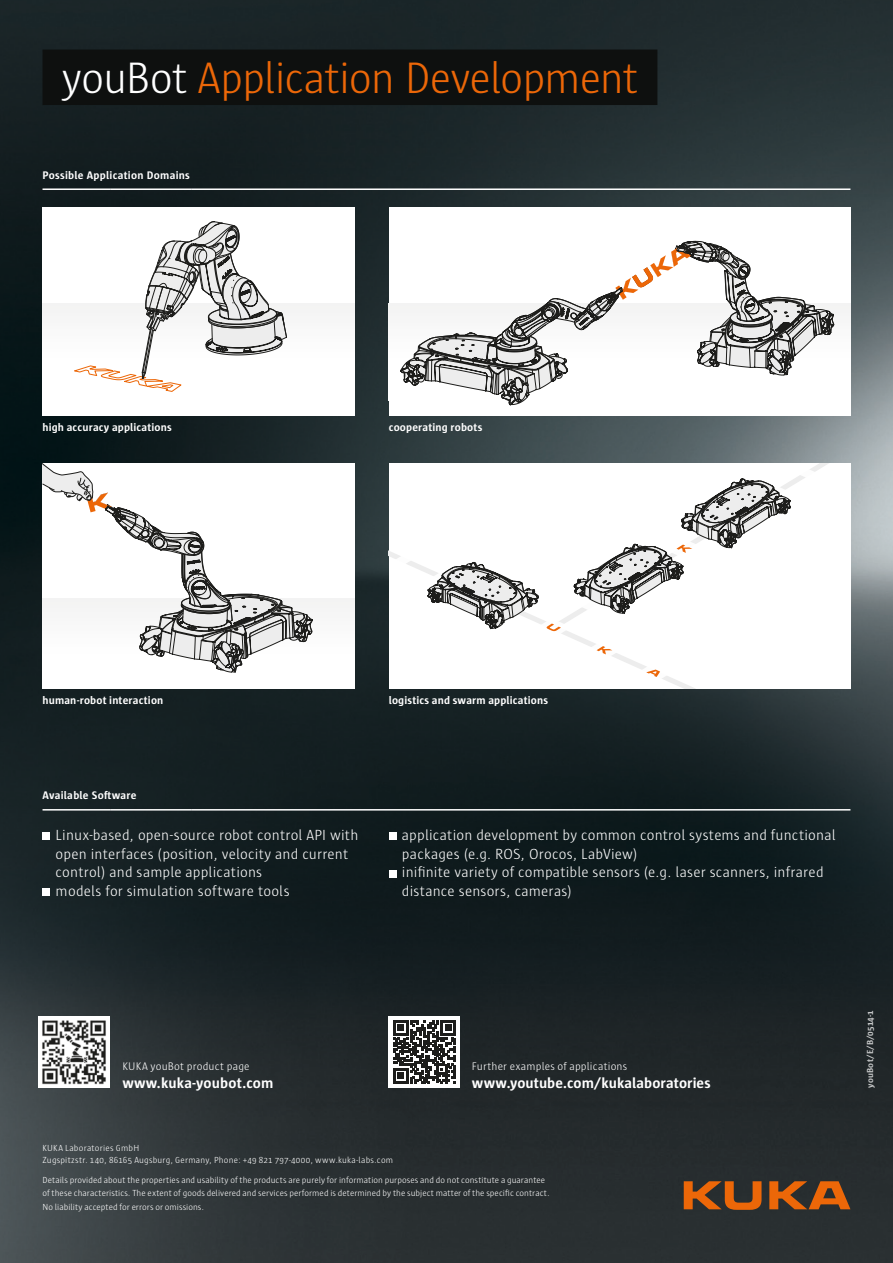
<style>
.page{position:relative;width:893px;height:1263px;background:#fff}
.page>*{position:absolute;margin:0;border:0;box-sizing:border-box;transform-origin:0 0}
.t1{font:300 45px "Sun LTKUKA";letter-spacing:-.025em;color:#ec6708}
.t2{font:300 15px/18.6px "Sun KUKA";letter-spacing:.01em;color:#fff}
.t3{font:700 15px "Sun KUKA";letter-spacing:.005em;color:#fff}
.t4{font:700 11.25px "Sun KUKA";letter-spacing:.015em;color:#fff}
.t5{font:300 11.25px "Sun KUKA";letter-spacing:.015em;color:#fff}
.t6{font:300 9px/13.4px "Sun KUKA";letter-spacing:.005em;color:#fff}
.t7{font:700 9px "Sun KUKA";letter-spacing:.02em;color:#fff}
.s1{color:#fff}
</style>
<div class="page">
<img style="left:0;top:0;width:893px;height:1263px">
<div style="left:43px;top:50px;width:614px;height:55px;background:#0e100f"></div>
<div style="left:43px;top:208px;width:312px;height:208px;background:#fff"></div>
<div style="left:389px;top:208px;width:461px;height:208px;background:#fff"></div>
<div style="left:43px;top:463px;width:312px;height:225px;background:#fff"></div>
<div style="left:389px;top:463px;width:461px;height:225px;background:#fff"></div>
<svg style="left:74px;top:222px;width:213px;height:170px"></svg>
<svg style="left:43px;top:463px;width:269px;height:209px"></svg>
<svg style="left:389px;top:551px;width:304px;height:137px"></svg>
<svg style="left:551px;top:463px;width:278px;height:167px"></svg>
<svg style="left:428px;top:562px;width:110px;height:67px"></svg>
<svg style="left:646px;top:669px;width:14px;height:8px"></svg>
<svg style="left:597px;top:646px;width:15px;height:8px"></svg>
<svg style="left:574px;top:479px;width:217px;height:135px"></svg>
<svg style="left:547px;top:623px;width:14px;height:8px"></svg>
<svg style="left:401px;top:241px;width:433px;height:164px"></svg>
<div style="left:43px;top:832px;width:7px;height:8px;background:#fff"></div>
<div style="left:43px;top:888px;width:7px;height:8px;background:#fff"></div>
<hr style="left:43px;top:809px;width:67px;height:1px;background:#fff">
<hr style="left:110px;top:809px;width:82px;height:1px;background:#fff">
<hr style="left:192px;top:809px;width:658px;height:1px;background:#fff">
<hr style="left:43px;top:188px;width:67px;height:2px;background:#fff">
<hr style="left:110px;top:188px;width:82px;height:2px;background:#fff">
<hr style="left:192px;top:188px;width:658px;height:2px;background:#fff">
<div style="left:389px;top:1016px;width:71px;height:71px;background:#fff"></div>
<svg style="left:393px;top:1020px;width:63px;height:63px"></svg>
<img style="left:38px;top:1016px;width:72px;height:71px">
<div style="left:389px;top:832px;width:7px;height:8px;background:#fff"></div>
<div style="left:389px;top:870px;width:7px;height:7px;background:#fff"></div>
<svg style="left:684px;top:1181px;width:77px;height:29px"></svg>
<svg style="left:769px;top:1181px;width:81px;height:28px"></svg>
<h1 class="t1" style="left:62px;top:53px;width:578px"><span class="s1">youBot</span> Application Development</h1>
<p class="t4" style="left:43px;top:169px;width:149px">Possible Application Domains</p>
<p class="t4" style="left:43px;top:421px;width:131px">high accuracy applications</p>
<p class="t4" style="left:389px;top:421px;width:95px">cooperating robots</p>
<p class="t4" style="left:43px;top:694px;width:122px">human-robot interaction</p>
<p class="t4" style="left:389px;top:694px;width:161px">logistics and swarm applications</p>
<p class="t4" style="left:43px;top:789px;width:96px">Available Software</p>
<h2 class="t2" style="left:56px;top:825px;width:304px">Linux-based, open-source robot control API with open interfaces (position, velocity and current control) and sample applications<br>models for simulation software tools</h2>
<h2 class="t2" style="left:402px;top:825px;width:435px">application development by common control systems and functional packages (e.g. ROS, Orocos, LabView)<br>inifinite variety of compatible sensors (e.g. laser scanners, infrared distance sensors, cameras)</h2>
<p class="t5" style="left:122px;top:1059px;width:129px">KU KA youBot product page</p>
<h2 class="t3" style="left:122px;top:1074px;width:153px">www.kuka-youbot.com</h2>
<p class="t6" style="left:43px;top:1142px;width:352px;line-height:12px">KU KA Laboratories GmbH<br>Zugspitzstr. 140, 86165 Augsburg, G ermany, Phone: +49 821 797-4000, www.kuka-labs.com</p>
<p class="t5" style="left:472px;top:1059px;width:157px">Further examples of applications</p>
<h2 class="t3" style="left:472px;top:1074px;width:240px">www.youtube.com/kukalaboratories</h2>
<p class="t6" style="left:43px;top:1173px;width:509px">Details provided about the properties and usability of the products are purely for information purposes and do not constitute a guarantee of these characteristics. The extent of goods delivered and services performed is determined by the subject matter of the specific contract.<br>N o liability accepted for errors or omissions.</p>
<p class="t7" style="left:865px;top:1087px;width:79px;rotate:-90deg">youBot/E/B/0514-1</p>
</div>
